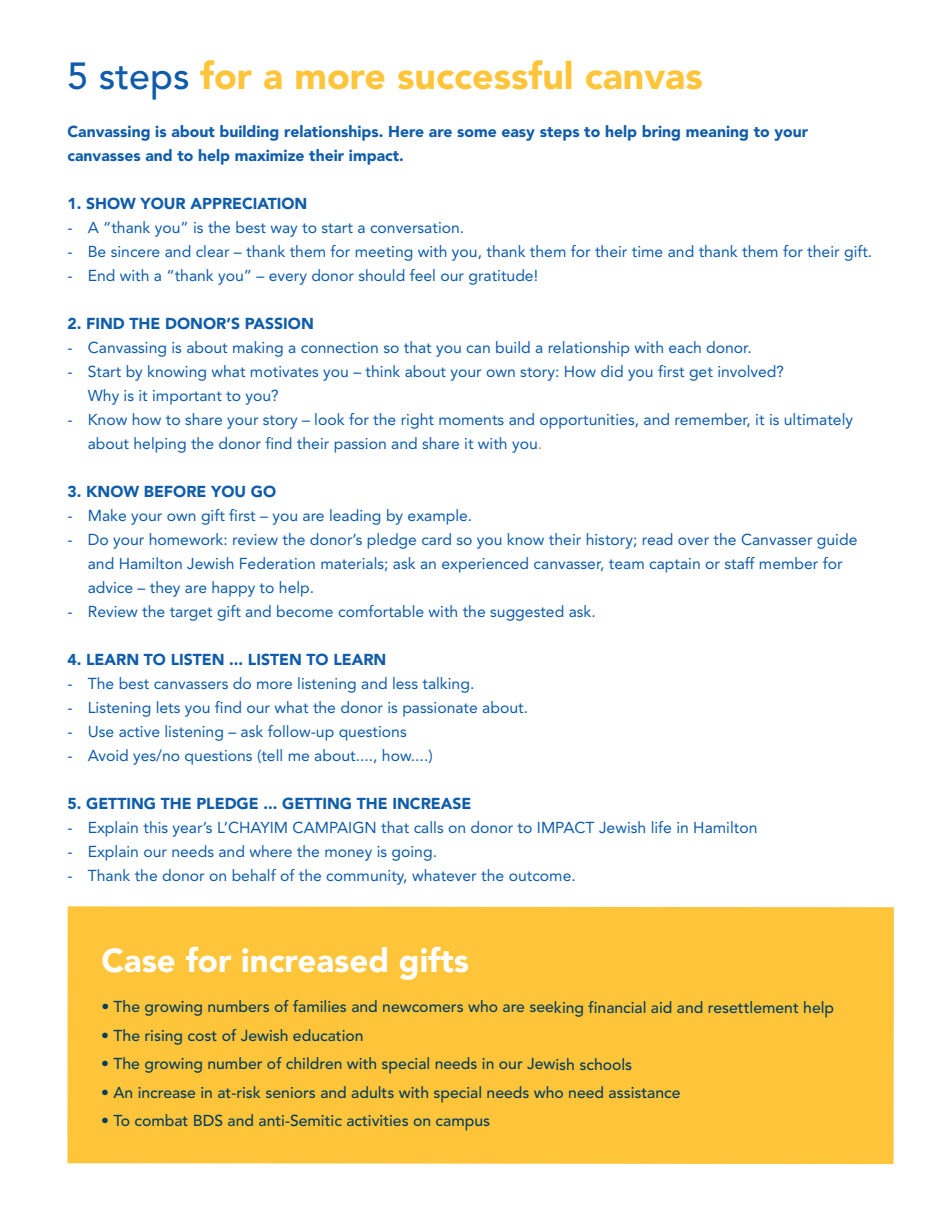
<style>
.page{position:relative;width:945px;height:1215px;background:#fff}
.page>*{position:absolute;margin:0;border:0;box-sizing:border-box;transform-origin:0 0}
.t1{font:900 37.5px "Avenir";color:#fec53b}
.t2{font:900 33px "Avenir";color:#fff}
.t3{font:15.75px/24px "Avenir";color:#0e5cab}
.t4{font:500 15.75px "Avenir";color:#063f5d}
.t5{font:900 15.75px/24px "Avenir";color:#0e5cab}
.s1{font-weight:500;color:#0e5cab}
.s2{color:#f27428}
</style>
<div class="page">
<div style="left:67px;top:906px;width:827px;height:258px;background:#fec53b"></div>
<h1 class="t1" style="left:67px;top:44px;width:637px"><span class="s1">5 steps</span> for a more successful canvas</h1>
<p class="t5" style="left:67px;top:119px;width:742px">Canvassing is about building relationships. Here are some easy steps to help bring meaning to your canvasses and to help maximize their impact.</p>
<p class="t5" style="left:67px;top:191px;width:241px">1. SHOW YOUR APPRECIATION</p>
<p class="t3" style="left:67px;top:215px;width:398px">- A “thank you” is the best way to start a conversation.</p>
<p class="t3" style="left:67px;top:239px;width:806px">- Be sincere and clear – thank them for meeting with you, thank them for their time and thank them for their gift.</p>
<p class="t3" style="left:67px;top:263px;width:472px">- End with a “thank you” – every donor should feel our gratitude!</p>
<p class="t5" style="left:67px;top:311px;width:248px">2. FIND THE DONOR’S PASSION</p>
<p class="t3" style="left:67px;top:335px;width:686px">- Canvassing is about making a connection so that you can build a relationship with each donor.</p>
<p class="t3" style="left:88px;top:359px;width:698px;text-indent:-20px">- Start by knowing what motivates you – think about your own story: How did you first get involved?<br>Why is it important to you?</p>
<p class="t3" style="left:88px;top:407px;width:767px;text-indent:-20px">- Know how to share your story – look for the right moments and opportunities, and remember, it is ultimately about helping the donor find their passion and share it with you<span class="s2">.</span></p>
<p class="t5" style="left:67px;top:479px;width:210px">3. KNOW BEFORE YOU GO</p>
<p class="t3" style="left:67px;top:503px;width:406px">- Make your own gift first – you are leading by example.</p>
<p class="t3" style="left:88px;top:527px;width:771px;text-indent:-20px">- Do your homework: review the donor’s pledge card so you know their history; read over the Canvasser guide and Hamilton Jewish Federation materials; ask an experienced canvasser, team captain or staff member for advice – they are happy to help.</p>
<p class="t3" style="left:67px;top:599px;width:530px">- Review the target gift and become comfortable with the suggested ask.</p>
<p class="t5" style="left:67px;top:647px;width:321px">4. LEARN TO LISTEN ... LISTEN TO LEARN</p>
<p class="t3" style="left:67px;top:671px;width:408px">- The best canvassers do more listening and less talking.</p>
<p class="t3" style="left:67px;top:695px;width:462px">- Listening lets you find our what the donor is passionate about.</p>
<p class="t3" style="left:67px;top:719px;width:341px">- Use active listening – ask follow-up questions</p>
<p class="t3" style="left:67px;top:743px;width:367px">- Avoid yes/no questions (tell me about...., how....)</p>
<p class="t5" style="left:67px;top:791px;width:405px">5. GETTING THE PLEDGE ... GETTING THE INCREASE</p>
<p class="t3" style="left:67px;top:815px;width:692px">- Explain this year’s L’CHAYIM CAMPAIGN that calls on donor to IMPACT Jewish life in Hamilton</p>
<p class="t3" style="left:67px;top:839px;width:371px">- Explain our needs and where the money is going.</p>
<p class="t3" style="left:67px;top:863px;width:510px">- Thank the donor on behalf of the community, whatever the outcome.</p>
<h2 class="t2" style="left:101px;top:932px;width:369px">Case for increased gifts</h2>
<p class="t4" style="left:101px;top:993px;width:734px">• The growing numbers of families and newcomers who are seeking financial aid and resettlement help</p>
<p class="t4" style="left:101px;top:1022px;width:264px">• The rising cost of Jewish education</p>
<p class="t4" style="left:101px;top:1050px;width:533px">• The growing number of children with special needs in our Jewish schools</p>
<p class="t4" style="left:101px;top:1079px;width:581px">• An increase in at-risk seniors and adults with special needs who need assistance</p>
<p class="t4" style="left:101px;top:1107px;width:390px">• To combat BDS and anti-Semitic activities on campus</p>
</div>
